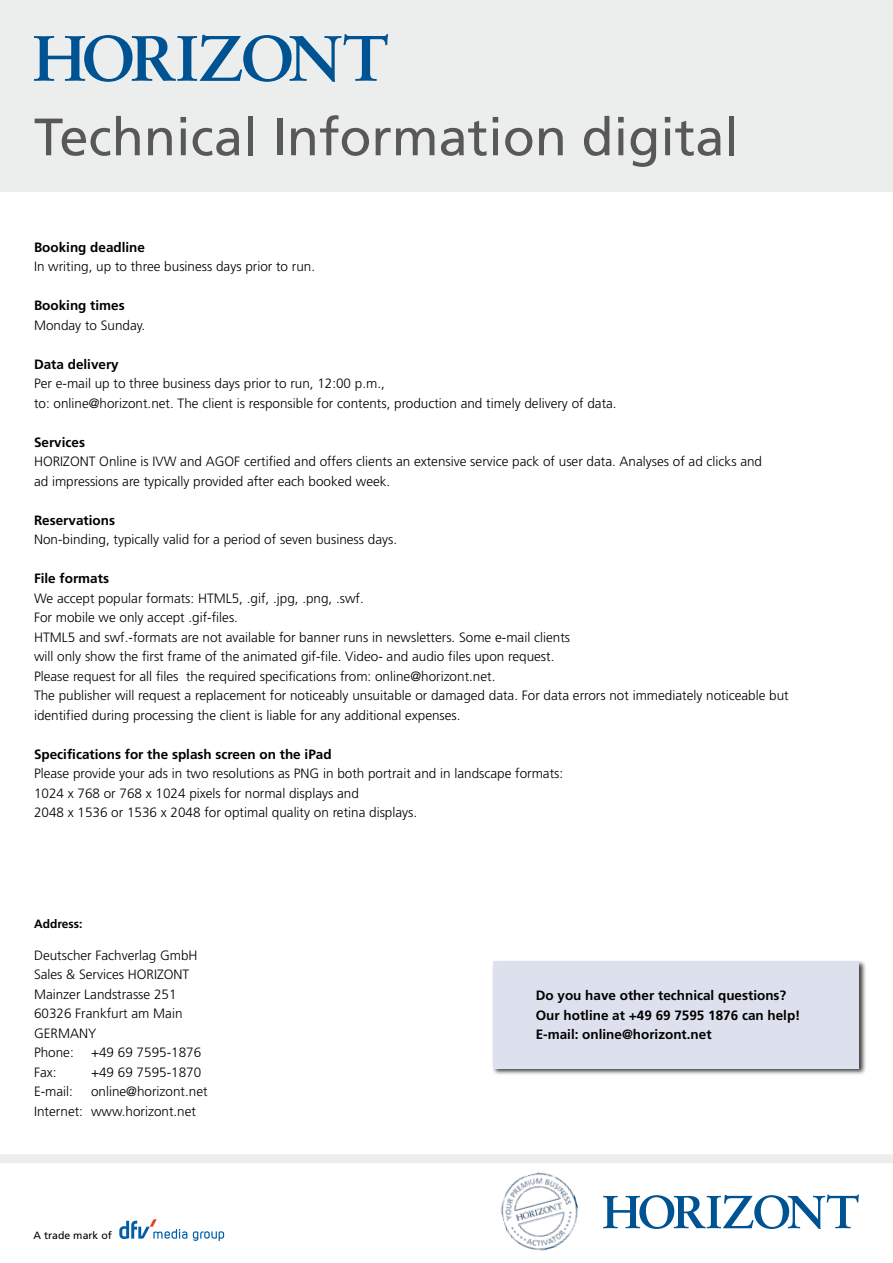
<style>
.page{position:relative;width:893px;height:1263px;background:#fff}
.page>*{position:absolute;margin:0;border:0;box-sizing:border-box;transform-origin:0 0}
.t1{font:52.5px "Frutiger LT";color:#58585a}
.t2{font:300 13.5px/19.5px "Frutiger LT";color:#000}
.t3{font:700 13.5px/19.5px "Frutiger LT";color:#000}
.t4{font:700 12px "Frutiger LT";color:#000}
.t5{font:10.5px "Frutiger LT";color:#000}
</style>
<div class="page">
<div style="left:0;top:0;width:893px;height:191px;background:#eceded"></div>
<div style="left:0;top:1154px;width:893px;height:9px;background:#eceded"></div>
<div style="left:491px;top:959px;width:376px;height:117px;background:#000;opacity:.75"></div>
<div style="left:493px;top:961px;width:366px;height:107px;background:#dde0ed"></div>
<svg style="left:193px;top:1231px;width:31px;height:10px"></svg>
<svg style="left:119px;top:1219px;width:68px;height:20px"></svg>
<svg style="left:34px;top:34px;width:354px;height:48px"></svg>
<svg style="left:603px;top:1194px;width:256px;height:35px"></svg>
<img style="left:500px;top:1172px;width:79px;height:79px">
<h1 class="t1" style="left:34px;top:106px;width:707px">Technical Information digital</h1>
<p class="t3" style="left:34px;top:237px;width:113px">Booking deadline</p>
<p class="t2" style="left:34px;top:257px;width:283px">In writing, up to three business days prior to run.</p>
<p class="t3" style="left:34px;top:296px;width:92px">Booking times</p>
<p class="t2" style="left:34px;top:315px;width:113px">Monday to Sunday.</p>
<p class="t3" style="left:34px;top:354px;width:86px">Data delivery</p>
<p class="t2" style="left:34px;top:374px;width:584px">Per e-mail up to three business days prior to run, 12:00 p.m.,<br>to: online@horizont.net. The client is responsible for contents, production and timely delivery of data.</p>
<p class="t3" style="left:34px;top:432px;width:53px">Services</p>
<p class="t2" style="left:34px;top:452px;width:730px">HORIZONT Online is IVW and AGOF certified and offers clients an extensive service pack of user data. Analyses of ad clicks and ad impressions are typically provided after each booked week.</p>
<p class="t3" style="left:34px;top:510px;width:83px">Reservations</p>
<p class="t2" style="left:34px;top:530px;width:365px">Non-binding, typically valid for a period of seven business days.</p>
<p class="t3" style="left:34px;top:569px;width:77px">File formats</p>
<p class="t2" style="left:34px;top:588px;width:756px">We accept popular formats: HTML5, .gif, .jpg, .png, .swf.<br>For mobile we only accept .gif-files.<br>HTML5 and swf.-formats are not available for banner runs in newsletters. Some e-mail clients<br>will only show the first frame of the animated gif-file. Video- and audio files upon request.<br>Please request for all files the required specifications from: online@horizont.net.<br>The publisher will request a replacement for noticeably unsuitable or damaged data. For data errors not immediately noticeable but identified during processing the client is liable for any additional expenses.</p>
<p class="t3" style="left:34px;top:744px;width:299px">Specifications for the splash screen on the iPad</p>
<p class="t2" style="left:34px;top:764px;width:531px">Please provide your ads in two resolutions as PNG in both portrait and in landscape formats:<br>1024 x 768 or 768 x 1024 pixels for normal displays and<br>2048 x 1536 or 1536 x 2048 for optimal quality on retina displays.</p>
<p class="t4" style="left:34px;top:916px;width:50px">Address:</p>
<p class="t2" style="left:34px;top:945px;width:165px">Deutscher Fachverlag GmbH<br>Sales &amp; Services HORIZONT<br>Mainzer Landstrasse 251<br>60326 Frankfurt am Main<br>GERMANY<br>Phone:</p>
<p class="t2" style="left:91px;top:1043px;width:112px">+49 69 7595-1876</p>
<p class="t2" style="left:34px;top:1062px;width:24px">Fax:</p>
<p class="t2" style="left:91px;top:1062px;width:112px">+49 69 7595-1870</p>
<p class="t2" style="left:34px;top:1082px;width:40px">E-mail:</p>
<p class="t2" style="left:34px;top:1082px;width:175px;text-indent:57px">online@horizont.net<br>Internet: www.horizont.net</p>
<p class="t5" style="left:34px;top:1229px;width:80px">A trade mark of</p>
<p class="t3" style="left:536px;top:986px;width:266px">Do you have other technical questions?<br>Our hotline at +49 69 7595 1876 can help!<br>E-mail: online@horizont.net</p>
</div>
